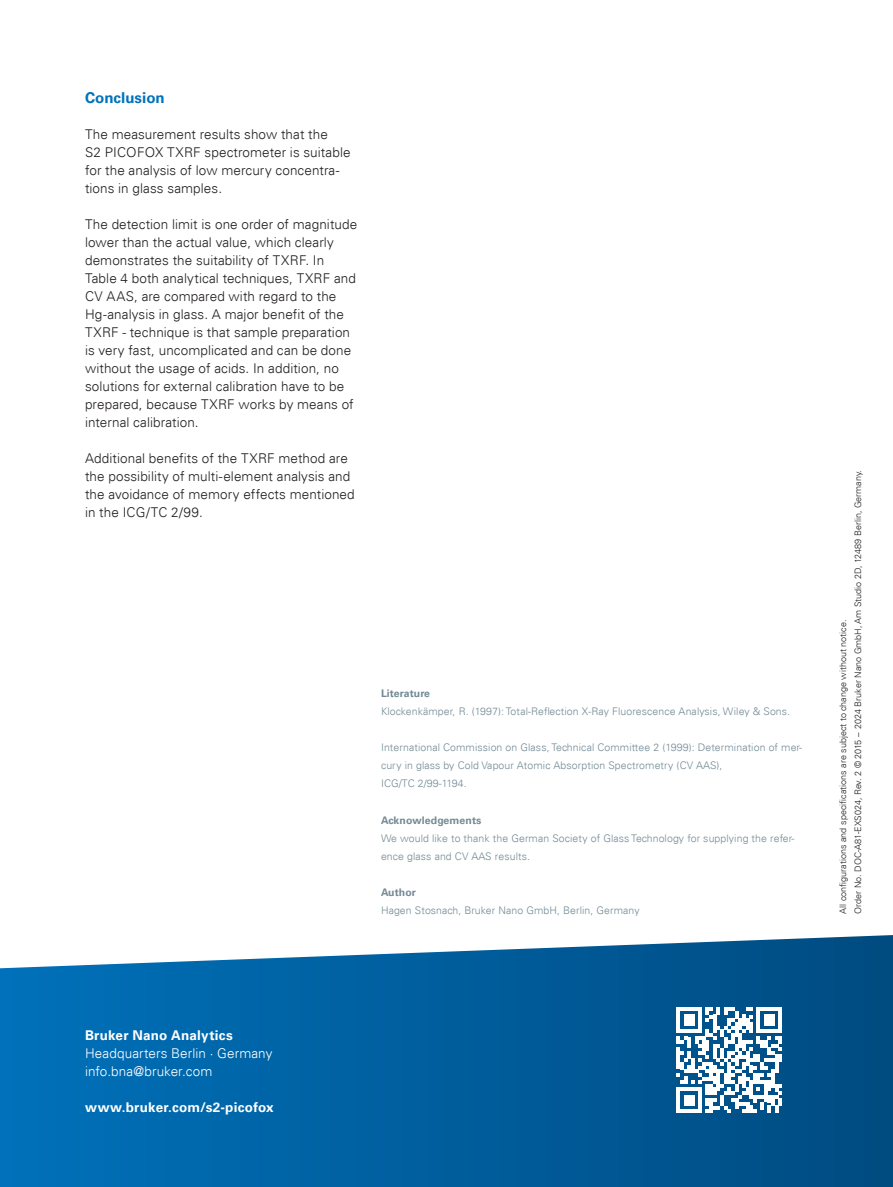
<style>
.page{position:relative;width:893px;height:1187px;background:#fff}
.page>*{position:absolute;margin:0;border:0;box-sizing:border-box;transform-origin:0 0}
.t1{font:700 15px "Univers LT Std";color:#0072bc}
.t2{font:300 13.5px/18px "Univers LT Std";letter-spacing:.005em;color:#231f20}
.t3{font:300 13.5px/18px "Univers LT Std";letter-spacing:.005em;color:#fff}
.t4{font:700 13.5px "Univers LT Std";letter-spacing:.015em;color:#fff}
.t5{font:300 10.5px/18px "Univers LT Std";letter-spacing:.01em;color:#738a95}
.t6{font:700 10.5px "Univers LT Std";letter-spacing:.01em;color:#738a95}
.t7{font:300 9px/15px "Univers LT Std";color:#231f20}
</style>
<div class="page">
<svg style="left:0;top:935px;width:893px;height:251px;background:#1169a4"></svg>
<svg style="left:677px;top:1007px;width:105px;height:105px"></svg>
<p class="t1" style="left:85px;top:89px;width:81px">Conclusion</p>
<p class="t2" style="left:85px;top:125px;width:267px">The measurement results show that the<br>S2 PICOFOX TXRF spectrometer is suitable for the analysis of low mercury concentra&shy;tions in glass samples.</p>
<p class="t2" style="left:85px;top:215px;width:274px">The detection limit is one order of magnitude lower than the actual value, which clearly demonstrates the suitability of TXRF. In Table 4 both analytical techniques, TXRF and CV AAS, are compared with regard to the Hg-analysis in glass. A major benefit of the TXRF - technique is that sample preparation is very fast, uncomplicated and can be done without the usage of acids. In addition, no solutions for external calibration have to be prepared, because TXRF works by means of internal calibration.</p>
<p class="t2" style="left:85px;top:449px;width:271px">Additional benefits of the TXRF method are the possibility of multi-element analysis and the avoidance of memory effects mentioned in the ICG/TC 2/99.</p>
<p class="t6" style="left:381px;top:687px;width:51px">Literature</p>
<p class="t5" style="left:381px;top:702px;width:411px">Klockenkämper, R. (1997): Total-Reflection X-Ray Fluorescence Analysis, Wiley &amp; Sons.</p>
<p class="t5" style="left:381px;top:738px;width:423px">International Commission on Glass, Technical Committee 2 (1999): Determination of mer&shy;cury in glass by Cold Vapour Atomic Absorption Spectrometry (CV AAS),<br>ICG/TC 2/99-1194.</p>
<p class="t6" style="left:381px;top:813px;width:102px">Acknowledgements</p>
<p class="t5" style="left:381px;top:828px;width:415px">We would like to thank the German Society of Glass Technology for supplying the refer&shy;ence glass and CV AAS results.</p>
<p class="t6" style="left:381px;top:885px;width:36px">Author</p>
<p class="t5" style="left:381px;top:900px;width:260px">Hagen Stosnach, Bruker Nano GmbH, Berlin, Germany</p>
<p class="t7" style="left:835px;top:913px;width:445px;rotate:-90deg">All configurations and specifications are subject to change without notice.<br>Order No. DOC-A81-EXS024, Rev. 2 © 2015 – 2024 Bruker Nano GmbH, Am Studio 2D, 12489 Berlin, Germany.</p>
<p class="t4" style="left:85px;top:1026px;width:149px">Bruker Nano Analytics</p>
<p class="t3" style="left:85px;top:1043px;width:189px">Headquarters Berlin · Germany info.bna@bruker.com</p>
<p class="t4" style="left:85px;top:1098px;width:190px">www.bruker.com/s2-picofox</p>
</div>
